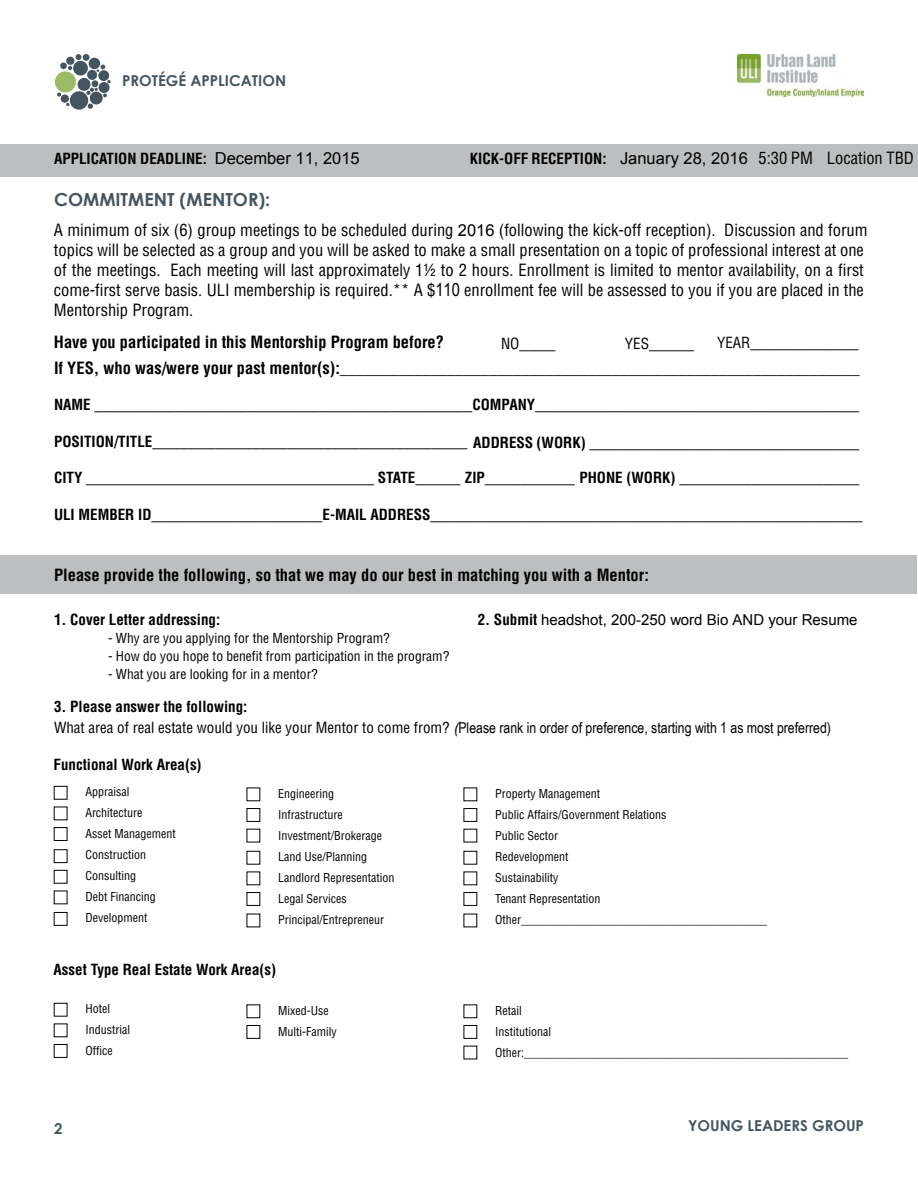
<style>
.page{position:relative;width:918px;height:1188px;background:#fff}
.page>*{position:absolute;margin:0;border:0;box-sizing:border-box;transform-origin:0 0}
.t1{font:condensed 18px/36.8px "Helvetica LT Std";color:#000}
.t2{font:700 18px "Century Gothic";color:#455560}
.t3{font:condensed 16.5px/19.8px "Helvetica LT Std";color:#000}
.t4{font:700 condensed 16.5px "Helvetica LT Std";color:#000}
.t5{font:16.5px "Arial";color:#000}
.t6{font:700 condensed 15px "Helvetica LT Std";color:#000}
.t7{font:15px "Arial Narrow";color:#000}
.t8{font:15px "Arial";color:#000}
.t9{font:700 15px "Century Gothic";color:#455560}
.t10{font:condensed 13.5px "Helvetica LT Std";color:#000}
.t11{font:condensed 12px/21px "Helvetica LT Std";color:#000}
.s1{font-family:"Helvetica LT Std";font-weight:700;font-stretch:condensed;font-size:15px}
.s2{font-family:"Arial";font-weight:400;font-stretch:normal;font-size:16.5px}
.s3{font-weight:400;font-size:16.5px}
.s4{font-family:"Arial";font-stretch:normal}
.s5{font-family:"Arial Narrow";font-stretch:normal;font-size:18px}
.s6{font-size:15px}
.s7{font-weight:700;font-size:15px}
.s8{font-weight:700}
.s9{font-family:"Helvetica LT Std";font-weight:700;font-stretch:condensed}
.s10{font-family:"Helvetica LT Std";font-stretch:condensed}
.s11{font-family:"Helvetica LT Std";font-style:italic;font-stretch:condensed}
</style>
<div class="page">
<div style="left:54px;top:71px;width:22px;height:22px;background:#9dba65;border-radius:50%"></div>
<div style="left:54px;top:71px;width:23px;height:22px;border:1px solid #fff;border-radius:50%"></div>
<div style="left:73px;top:61px;width:15px;height:15px;background:#455560;border-radius:50%"></div>
<div style="left:66px;top:57px;width:8px;height:8px;background:#455560;border-radius:50%"></div>
<div style="left:87px;top:70px;width:10px;height:10px;background:#455560;border-radius:50%"></div>
<div style="left:61px;top:94px;width:8px;height:9px;background:#455560;border-radius:50%"></div>
<div style="left:70px;top:91px;width:18px;height:19px;background:#455560;border-radius:50%"></div>
<div style="left:78px;top:78px;width:13px;height:13px;background:#455560;border-radius:50%"></div>
<svg style="left:88px;top:104px;width:5px;height:5px"></svg>
<div style="left:90px;top:92px;width:13px;height:13px;background:#455560;border-radius:50%"></div>
<div style="left:98px;top:70px;width:11px;height:11px;background:#455560;border-radius:50%"></div>
<svg style="left:86px;top:80px;width:25px;height:17px"></svg>
<svg style="left:66px;top:103px;width:4px;height:3px"></svg>
<svg style="left:57px;top:93px;width:4px;height:4px"></svg>
<div style="left:89px;top:58px;width:11px;height:11px;background:#455560;border-radius:50%"></div>
<svg style="left:97px;top:65px;width:8px;height:7px"></svg>
<div style="left:83px;top:54px;width:7px;height:7px;background:#455560;border-radius:50%"></div>
<svg style="left:76px;top:54px;width:5px;height:6px"></svg>
<svg style="left:68px;top:66px;width:4px;height:4px"></svg>
<div style="left:60px;top:63px;width:7px;height:6px;background:#455560;border-radius:50%"></div>
<div style="left:1px;top:144px;width:917px;height:32px;background:#bcbec0"></div>
<div style="left:1px;top:555px;width:916px;height:39px;background:#bcbec0"></div>
<div style="left:54px;top:912px;width:13px;height:14px;border:1px solid #000"></div>
<div style="left:54px;top:870px;width:13px;height:13px;border:1px solid #000"></div>
<div style="left:54px;top:850px;width:13px;height:13px;border:1px solid #000"></div>
<div style="left:54px;top:827px;width:13px;height:14px;border:1px solid #000"></div>
<div style="left:54px;top:786px;width:13px;height:13px;border:1px solid #000"></div>
<div style="left:247px;top:892px;width:13px;height:14px;border:1px solid #000"></div>
<div style="left:247px;top:851px;width:13px;height:13px;border:1px solid #000"></div>
<div style="left:247px;top:808px;width:13px;height:14px;border:1px solid #000"></div>
<div style="left:464px;top:892px;width:13px;height:14px;border:1px solid #000"></div>
<div style="left:464px;top:851px;width:13px;height:13px;border:1px solid #000"></div>
<div style="left:464px;top:808px;width:13px;height:14px;border:1px solid #000"></div>
<div style="left:54px;top:1044px;width:13px;height:14px;border:1px solid #000"></div>
<div style="left:54px;top:1003px;width:13px;height:13px;border:1px solid #000"></div>
<div style="left:247px;top:1025px;width:13px;height:14px;border:1px solid #000"></div>
<div style="left:464px;top:1025px;width:13px;height:14px;border:1px solid #000"></div>
<img style="left:737px;top:54px;width:127px;height:42px">
<p class="t9" style="left:122px;top:69px;width:10px">prot</p>
<p class="t9" style="left:158px;top:69px;width:130px">égé APPLICATION</p>
<p class="t6" style="left:54px;top:149px;width:41px">Application</p>
<h2 class="t5" style="left:140px;top:147px;width:221px"><span class="s1">Deadline:</span> December 11, 2015</h2>
<p class="t6" style="left:470px;top:149px;width:445px">KICK-OFF RECEPTION: <span class="s2">January 28, 2016</span> <span class="s3">5:30 PM Location TBD</span></p>
<h1 class="t2" style="left:54px;top:186px;width:218px">COMMITMENT (MENTOR):</h1>
<p class="t3" style="left:54px;top:220px;width:815px">A minimum of six (6) group meetings to be scheduled during <span class="s4">2016</span> (following the kick-off reception). Discussion and forum topics will be selected as a group and you will be asked to make a small presentation on a topic of professional interest at one of the meetings. Each meeting will last approximately 1½ to 2 hours. Enrollment is limited to mentor availability, on a first come-first serve basis. ULI membership is required.** A $<span class="s5">110</span> enrollment fee will be assessed to you if you are placed in the Mentorship Program.</p>
<h2 class="t4" style="left:54px;top:332px;width:392px">Have you participated in this Mentorship Program before?</h2>
<h1 class="t1" style="left:501px;top:324px;width:56px"><span class="s6">NO</span>____</h1>
<h1 class="t1" style="left:625px;top:324px;width:71px"><span class="s6">YES</span>_____</h1>
<h1 class="t1" style="left:717px;top:323px;width:143px"><span class="s6">YEAR</span>____________</h1>
<h2 class="t4" style="left:54px;top:358px;width:807px">if YES, who was/were your past mentor(s):_______________________________________________________________</h2>
<p class="t1" style="left:54px;top:384px;width:810px"><span class="s7">Name</span> __________________________________________<span class="s7">COMPANY</span>____________________________________ <span class="s7">POSITION/TITLE</span>___________________________________ <sub>ADDRESS</sub> <sub>(work</sub> <sub>)</sub> ______________________________ <span class="s7">CITY</span> <span class="s8">________________________________</span> <span class="s7">STATE</span><span class="s8">_____</span> <span class="s7">ZIP</span><span class="s8">__________</span> <span class="s7">PHONE (work )</span> ____________________ <span class="s7">ULI MEMBER ID</span>___________________<span class="s7">E-MAIL ADDRESS</span>________________________________________________</p>
<h2 class="t4" style="left:54px;top:565px;width:596px">Please provide the following, so that we may do our best in matching you with a Mentor:</h2>
<p class="t6" style="left:54px;top:611px;width:168px">1. Cover Letter addressing:</p>
<p class="t10" style="left:108px;top:630px;width:283px">- Why are you applying for the Mentorship Program?</p>
<p class="t10" style="left:108px;top:648px;width:343px">- How do you hope to benefit from participation in the program?</p>
<p class="t10" style="left:108px;top:666px;width:211px">- What you are looking for in a mentor?</p>
<p class="t8" style="left:478px;top:610px;width:381px"><span class="s9">2. submit</span> headshot, 200-250 word Bio AND your Resume</p>
<p class="t6" style="left:54px;top:697px;width:195px">3. Please answer the following:</p>
<p class="t7" style="left:54px;top:716px;width:779px"><span class="s10">What area of real estate would you like your Mentor to come from?</span> <span class="s11">(</span>Please rank in order of preference, starting with 1 as most preferred)</p>
<p class="t6" style="left:54px;top:756px;width:150px">Functional Work Area(s)</p>
<p class="t11" style="left:278px;top:783px;width:118px">Engineering<br>Infrastructure<br>Investment/Brokerage<br>Land Use/Planning<br>Landlord Representation<br>Legal Services<br>Principal/Entrepreneur</p>
<p class="t11" style="left:495px;top:783px;width:273px">Property Management<br>Public Affairs/Government Relations<br>Public Sector<br>Redevelopment<br>Sustainability<br>Tenant Representation<br>Other_________________________________________</p>
<p class="t6" style="left:54px;top:960px;width:224px">Asset Type Real Estate Work Area(s)</p>
<p class="t11" style="left:86px;top:998px;width:46px">Hotel<br>Industrial<br>Office</p>
<p class="t11" style="left:278px;top:1000px;width:60px">Mixed-Use<br>Multi-Family</p>
<p class="t11" style="left:495px;top:1000px;width:354px">Retail<br>Institutional<br>Other:______________________________________________________</p>
<p class="t11" style="left:86px;top:781px;width:92px">Appraisal<br>Architecture<br>Asset Management<br>Construction<br>Consulting<br>Debt Financing<br>Development</p>
<p class="t9" style="left:54px;top:1118px;width:10px">2</p>
<p class="t9" style="left:688px;top:1114px;width:177px">YOUNG LEADERS GROUP</p>
</div>
